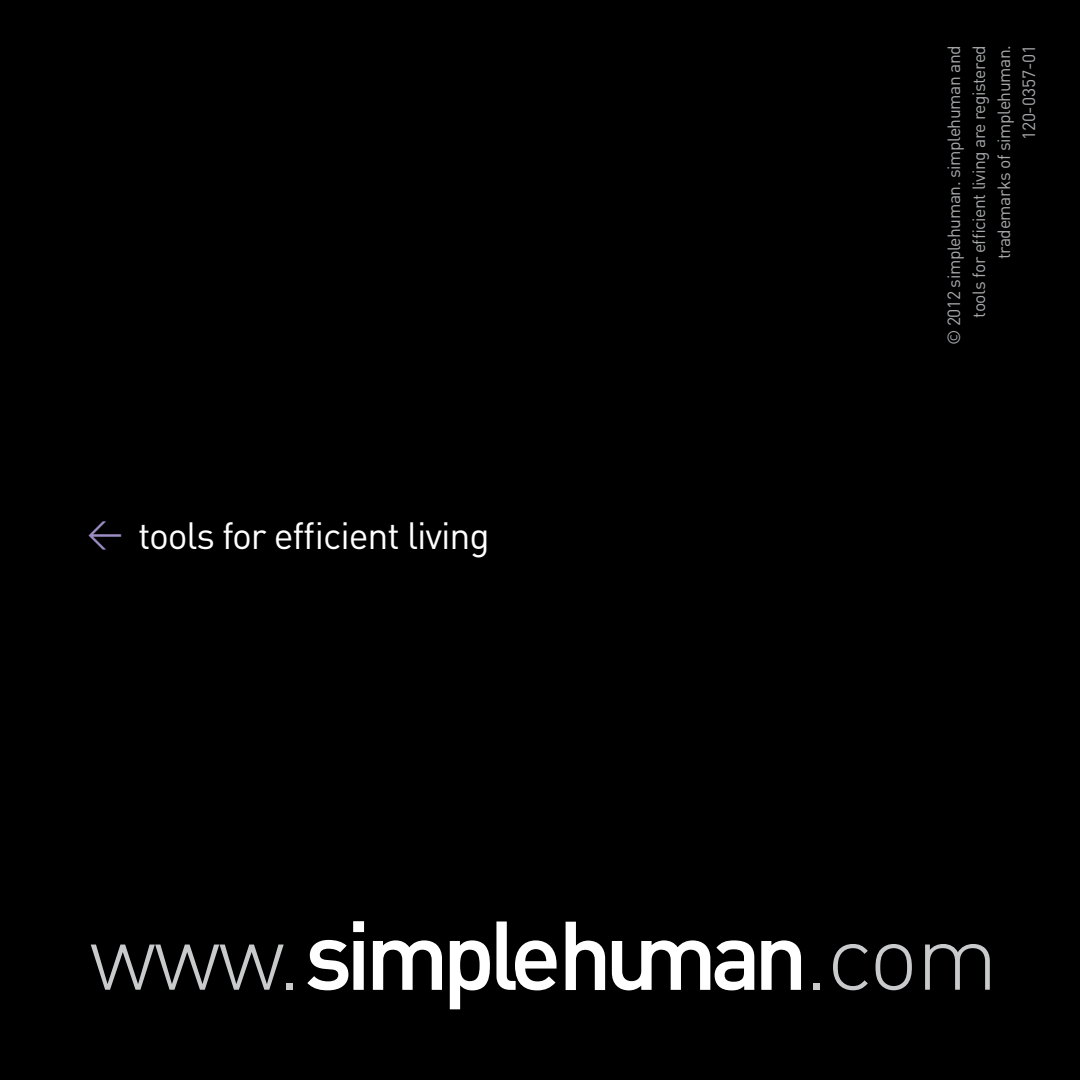
<style>
.page{position:relative;width:1080px;height:1080px;background:#000}
.page>*{position:absolute;margin:0;border:0;box-sizing:border-box;transform-origin:0 0}
.t1{font:300 93.75px "DIN";letter-spacing:-.025em;color:#c9cacc}
.t2{font:37.5px "DIN";letter-spacing:-.03em;color:#fff}
.t3{font:17.5px/25px "DIN";letter-spacing:-.025em;color:#a7a9ac;text-align:right}
.s1{font-size:35.25px;color:#9c8dc3}
</style>
<div class="page">
<svg style="left:353px;top:921px;width:11px;height:11px"></svg>
<svg style="left:373px;top:940px;width:69px;height:50px"></svg>
<svg style="left:496px;top:921px;width:61px;height:69px"></svg>
<svg style="left:612px;top:940px;width:142px;height:50px"></svg>
<svg style="left:761px;top:940px;width:40px;height:50px"></svg>
<svg style="left:307px;top:940px;width:57px;height:50px"></svg>
<svg style="left:566px;top:922px;width:39px;height:68px"></svg>
<svg style="left:450px;top:940px;width:40px;height:69px"></svg>
<h2 class="t2" style="left:87px;top:513px;width:404px"><span class="s1">&lt;</span> tools for efficient living</h2>
<p class="t3" style="left:941px;top:345px;width:302px;rotate:-90deg">© 2012 simplehuman. simplehuman and tools for efficient living are registered trademarks of simplehuman.<br>120-0357-01</p>
<h1 class="t1" style="left:89px;top:898px;width:214px">www.</h1>
<h1 class="t1" style="left:804px;top:898px;width:196px">.com</h1>
</div>
